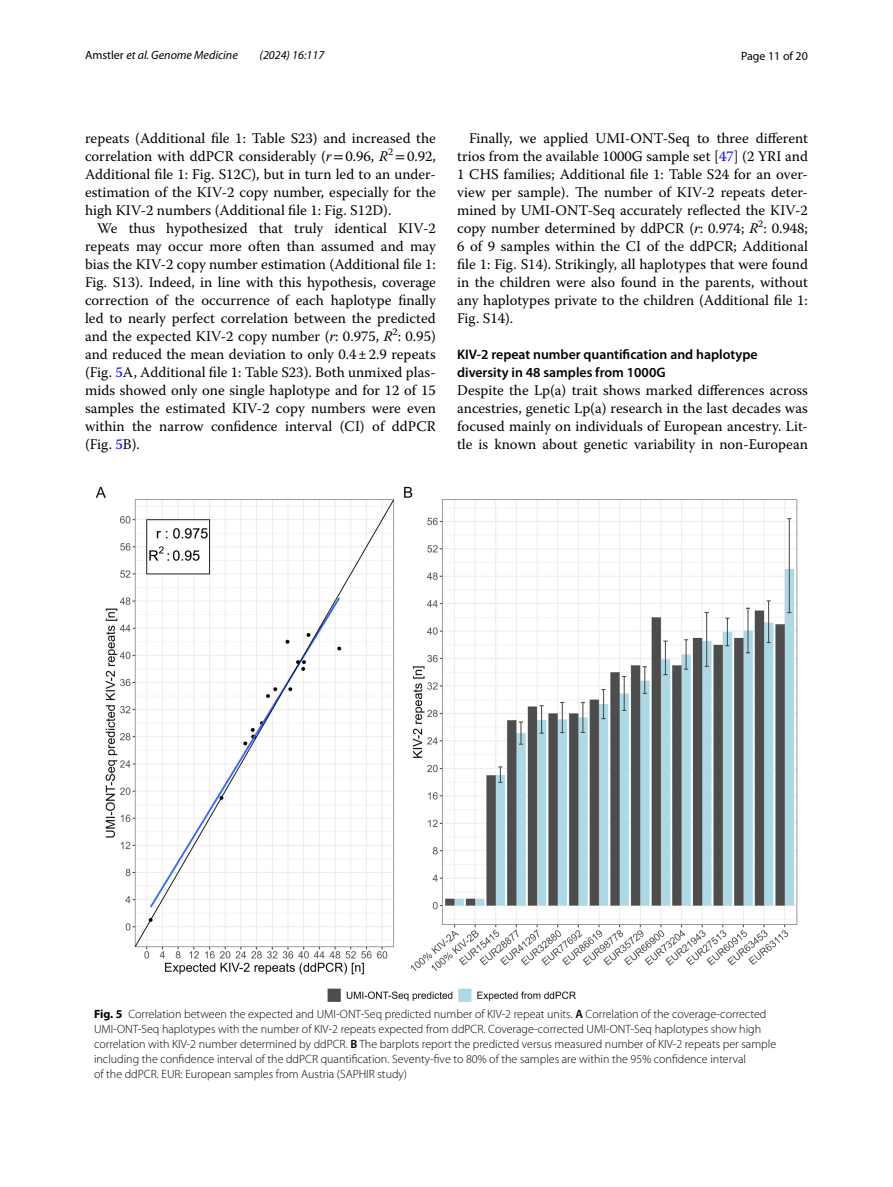
<style>
.page{position:relative;width:893px;height:1187px;background:#fff}
.page>*{position:absolute;margin:0;border:0;box-sizing:border-box;transform-origin:0 0}
.t1{font:14.7px/18px "Warnock Pro";color:#000;text-align:justify}
.t2{font:600 13.8px/18px "Myriad Pro";color:#000}
.t3{font:300 12px/15px "Myriad Pro";color:#000}
.t4{font:italic 12px "Myriad Pro";color:#000}
.t5{font:12px "Myriad Pro";color:#000}
.s1{font-style:normal}
.s2{font-style:italic}
.s3{font-family:"STIX"}
.s4{color:#00f}
.s5{font-weight:700}
.s6{font-weight:600}
</style>
<div class="page">
<img style="left:96px;top:487px;width:701px;height:515px">
<p class="t4" style="left:85px;top:48px;width:154px"><span class="s1">Amstler</span> et al. Genome Medicine</p>
<p class="t4" style="left:260px;top:48px;width:66px">(2024) 16:117</p>
<p class="t5" style="left:741px;top:48px;width:68px">Page 11 of 20</p>
<p class="t1" style="left:85px;top:128px;width:352px">repeats (Additional file 1: Table S23) and increased the correlation with ddPCR considerably (<span class="s2">r</span><span class="s3">=</span>0.96, <span class="s2">R</span><sup>2</sup> <span class="s3">=</span>0.92, Additional file 1: Fig. S12C), but in turn led to an under&shy;estimation of the KIV-2 copy number, especially for the high KIV-2 numbers (Additional file 1: Fig. S12D).</p>
<p class="t1" style="left:85px;top:218px;width:352px;text-indent:12px">We thus hypothesized that truly identical KIV-2 repeats may occur more often than assumed and may bias the KIV-2 copy number estimation (Additional file 1:<br>Fig. S13). Indeed, in line with this hypothesis, coverage correction of the occurrence of each haplotype finally led to nearly perfect correlation between the predicted and the expected KIV-2 copy number (<span class="s2">r</span>: 0.975, <span class="s2">R</span><sup>2</sup>: 0.95) and reduced the mean deviation to only 0.4±2.9 repeats (Fig. <span class="s4">5</span>A, Additional file 1: Table S23). Both unmixed plas&shy;mids showed only one single haplotype and for 12 of 15 samples the estimated KIV-2 copy numbers were even within the narrow confidence interval (CI) of ddPCR (Fig. <span class="s4">5</span>B).</p>
<p class="t1" style="left:457px;top:128px;width:352px;text-indent:12px">Finally, we applied UMI-ONT-Seq to three different trios from the available 1000G sample set [<span class="s4">47</span>] (2 YRI and 1 CHS families; Additional file 1: Table S24 for an over&shy;view per sample). The number of KIV-2 repeats deter&shy;mined by UMI-ONT-Seq accurately reflected the KIV-2 copy number determined by ddPCR (<span class="s2">r</span>: 0.974; <span class="s2">R</span><sup>2</sup>: 0.948; 6 of 9 samples within the CI of the ddPCR; Additional file 1: Fig. S14). Strikingly, all haplotypes that were found in the children were also found in the parents, without any haplotypes private to the children (Additional file 1:<br>Fig. S14).</p>
<p class="t2" style="left:457px;top:345px;width:302px">KIV‑2 repeat number quantification and haplotype diversity in 48 samples from 1000G</p>
<p class="t1" style="left:457px;top:380px;width:352px">Despite the Lp(a) trait shows marked differences across ancestries, genetic Lp(a) research in the last decades was focused mainly on individuals of European ancestry. Lit&shy;tle is known about genetic variability in non-European</p>
<p class="t3" style="left:94px;top:1006px;width:684px"><span class="s5">Fig. 5</span> Correlation between the expected and UMI-ONT-Seq predicted number of KIV-2 repeat units. <span class="s6">A</span> Correlation of the coverage-corrected UMI-ONT-Seq haplotypes with the number of KIV-2 repeats expected from ddPCR. Coverage-corrected UMI-ONT-Seq haplotypes show high correlation with KIV-2 number determined by ddPCR. <span class="s6">B</span> The barplots report the predicted versus measured number of KIV-2 repeats per sample including the confidence interval of the ddPCR quantification. Seventy-five to 80% of the samples are within the 95% confidence interval<br>of the ddPCR. EUR: European samples from Austria (SAPHIR study)</p>
</div>
